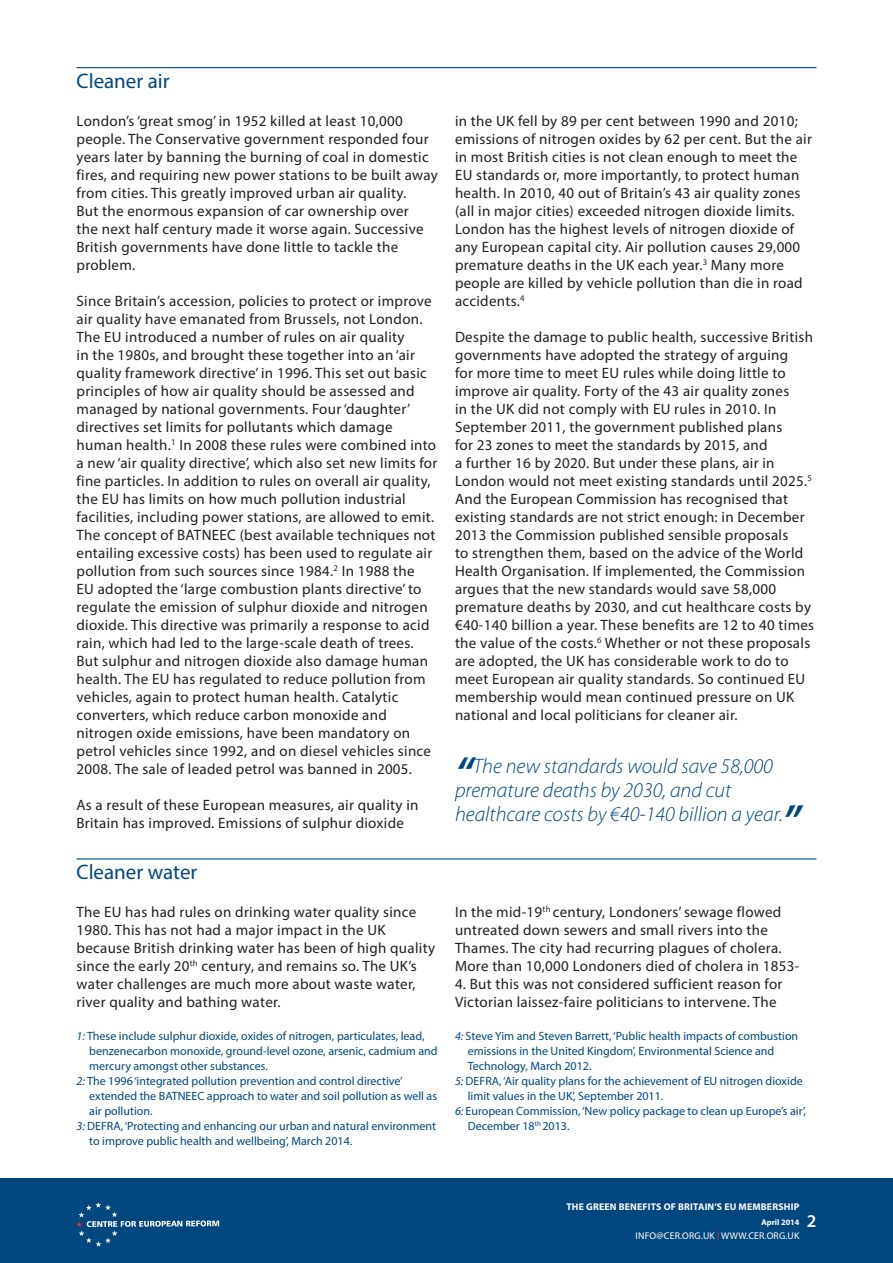
<style>
.page{position:relative;width:893px;height:1263px;background:#fff}
.page>*{position:absolute;margin:0;border:0;box-sizing:border-box;transform-origin:0 0}
.t1{font:italic 300 21px/24px "Myriad Pro";color:#00467f}
.t2{font:21px "Myriad Pro";color:#00467f}
.t3{font:600 18px "Myriad Pro";color:#fff}
.t4{font:15px/18px "Myriad Pro";letter-spacing:.02em;color:#231f20}
.t5{font:12px "Myriad Pro";color:#00467f}
.t6{font:700 9.75px "Myriad Pro";letter-spacing:.02em;color:#fff}
.t7{font:9.75px "Myriad Pro";letter-spacing:.02em;color:#fff}
.t8{font:700 8.25px "Myriad Pro";color:#fff}
.s1{font-weight:600;font-size:45px}
.s2{font-style:italic}
.s3{color:#ee3224}
</style>
<div class="page">
<div style="left:0;top:1178px;width:893px;height:85px;background:#00467f"></div>
<svg style="left:77px;top:1202px;width:142px;height:45px"></svg>
<hr style="left:77px;top:67px;width:739px;height:1px;background:#00467f">
<hr style="left:77px;top:858px;width:739px;height:1px;background:#00467f">
<h1 class="t2" style="left:77px;top:73px;width:95px">Cleaner air</h1>
<p class="t4" style="left:77px;top:113px;width:363px">London’s ‘great smog’ in 1952 killed at least 10,000 people. The Conservative government responded four years later by banning the burning of coal in domestic fires, and requiring new power stations to be built away from cities. This greatly improved urban air quality.<br>But the enormous expansion of car ownership over<br>the next half century made it worse again. Successive British governments have done little to tackle the problem.</p>
<p class="t4" style="left:77px;top:293px;width:362px">Since Britain’s accession, policies to protect or improve air quality have emanated from Brussels, not London.<br>The EU introduced a number of rules on air quality<br>in the 1980s, and brought these together into an ‘air quality framework directive’ in 1996. This set out basic principles of how air quality should be assessed and managed by national governments. Four ‘daughter’ directives set limits for pollutants which damage human health.<sup>1</sup> In 2008 these rules were combined into a new ‘air quality directive’, which also set new limits for fine particles. In addition to rules on overall air quality, the EU has limits on how much pollution industrial facilities, including power stations, are allowed to emit.<br>The concept of BATNEEC (best available techniques not entailing excessive costs) has been used to regulate air pollution from such sources since 1984.<sup>2</sup> In 1988 the<br>EU adopted the ‘large combustion plants directive’ to regulate the emission of sulphur dioxide and nitrogen dioxide. This directive was primarily a response to acid rain, which had led to the large-scale death of trees.<br>But sulphur and nitrogen dioxide also damage human health. The EU has regulated to reduce pollution from vehicles, again to protect human health. Catalytic converters, which reduce carbon monoxide and nitrogen oxide emissions, have been mandatory on petrol vehicles since 1992, and on diesel vehicles since 2008. The sale of leaded petrol was banned in 2005.</p>
<p class="t4" style="left:77px;top:797px;width:344px">As a result of these European measures, air quality in<br>Britain has improved. Emissions of sulphur dioxide</p>
<p class="t4" style="left:455px;top:113px;width:358px">in the UK fell by 89 per cent between 1990 and 2010; emissions of nitrogen oxides by 62 per cent. But the air in most British cities is not clean enough to meet the EU standards or, more importantly, to protect human health. In 2010, 40 out of Britain’s 43 air quality zones (all in major cities) exceeded nitrogen dioxide limits.<br>London has the highest levels of nitrogen dioxide of any European capital city. Air pollution causes 29,000 premature deaths in the UK each year.<sup>3</sup> Many more people are killed by vehicle pollution than die in road accidents.<sup>4</sup></p>
<p class="t4" style="left:455px;top:329px;width:361px">Despite the damage to public health, successive British governments have adopted the strategy of arguing<br>for more time to meet EU rules while doing little to improve air quality. Forty of the 43 air quality zones<br>in the UK did not comply with EU rules in 2010. In September 2011, the government published plans<br>for 23 zones to meet the standards by 2015, and<br>a further 16 by 2020. But under these plans, air in London would not meet existing standards until 2025.<sup>5<br></sup>And the European Commission has recognised that existing standards are not strict enough: in December 2013 the Commission published sensible proposals<br>to strengthen them, based on the advice of the World Health Organisation. If implemented, the Commission argues that the new standards would save 58,000 premature deaths by 2030, and cut healthcare costs by €40-140 billion a year. These benefits are 12 to 40 times the value of the costs.<sup>6</sup> Whether or not these proposals are adopted, the UK has considerable work to do to meet European air quality standards. So continued EU membership would mean continued pressure on UK national and local politicians for cleaner air.</p>
<h1 class="t1" style="left:455px;top:756px;width:347px"><span class="s1">“</span>The new standards would save 58,000 premature deaths by 2030, and cut healthcare costs by €40-140 billion a year.<span class="s1">”</span></h1>
<h1 class="t2" style="left:77px;top:864px;width:122px">Cleaner water</h1>
<p class="t4" style="left:77px;top:904px;width:360px">The EU has had rules on drinking water quality since 1980. This has not had a major impact in the UK because British drinking water has been of high quality since the early 20<sup>th</sup> century, and remains so. The UK’s water challenges are much more about waste water, river quality and bathing water.</p>
<p class="t4" style="left:455px;top:904px;width:346px">In the mid-19<sup>th</sup> century, Londoners’ sewage flowed untreated down sewers and small rivers into the Thames. The city had recurring plagues of cholera.<br>More than 10,000 Londoners died of cholera in 1853-</p>
<p class="t4" style="left:455px;top:976px;width:329px">4. But this was not considered sufficient reason for<br>Victorian laissez-faire politicians to intervene. The</p>
<p class="t5" style="left:77px;top:1032px;width:349px"><span class="s2">1:</span> These include sulphur dioxide, oxides of nitrogen, particulates, lead,</p>
<p class="t5" style="left:89px;top:1047px;width:350px">benzenecarbon monoxide, ground-level ozone, arsenic, cadmium and</p>
<p class="t5" style="left:89px;top:1062px;width:180px">mercury amongst other substances.</p>
<p class="t5" style="left:77px;top:1077px;width:328px"><span class="s2">2:</span> The 1996 ‘integrated pollution prevention and control directive’</p>
<p class="t5" style="left:89px;top:1092px;width:349px">extended the BATNEEC approach to water and soil pollution as well as</p>
<p class="t5" style="left:89px;top:1107px;width:65px">air pollution.</p>
<p class="t5" style="left:77px;top:1122px;width:361px"><span class="s2">3:</span> DEFRA, ‘Protecting and enhancing our urban and natural environment</p>
<p class="t5" style="left:89px;top:1137px;width:265px">to improve public health and wellbeing’, March 2014.</p>
<p class="t5" style="left:455px;top:1032px;width:345px"><span class="s2">4:</span> Steve Yim and Steven Barrett, ‘Public health impacts of combustion</p>
<p class="t5" style="left:468px;top:1047px;width:308px">emissions in the United Kingdom’, Environmental Science and</p>
<p class="t5" style="left:468px;top:1062px;width:125px">Technology, March 2012.</p>
<p class="t5" style="left:455px;top:1077px;width:349px"><span class="s2">5:</span> DEFRA, ‘Air quality plans for the achievement of EU nitrogen dioxide</p>
<p class="t5" style="left:468px;top:1092px;width:197px">limit values in the UK’, September 2011.</p>
<p class="t5" style="left:455px;top:1107px;width:353px"><span class="s2">6:</span> European Commission, ‘New policy package to clean up Europe’s air’,</p>
<p class="t5" style="left:468px;top:1122px;width:103px">December 18<sup>th</sup> 2013.</p>
<p class="t6" style="left:566px;top:1203px;width:234px">THE GREEN BENEFITS OF BRITAIN’S EU MEMBERSHIP</p>
<p class="t8" style="left:761px;top:1219px;width:40px">April 2014</p>
<p class="t7" style="left:636px;top:1232px;width:165px">INFO@CER.ORG.UK <span class="s3">|</span> WWW.CER.ORG.UK</p>
<p class="t3" style="left:807px;top:1215px;width:11px">2</p>
</div>
